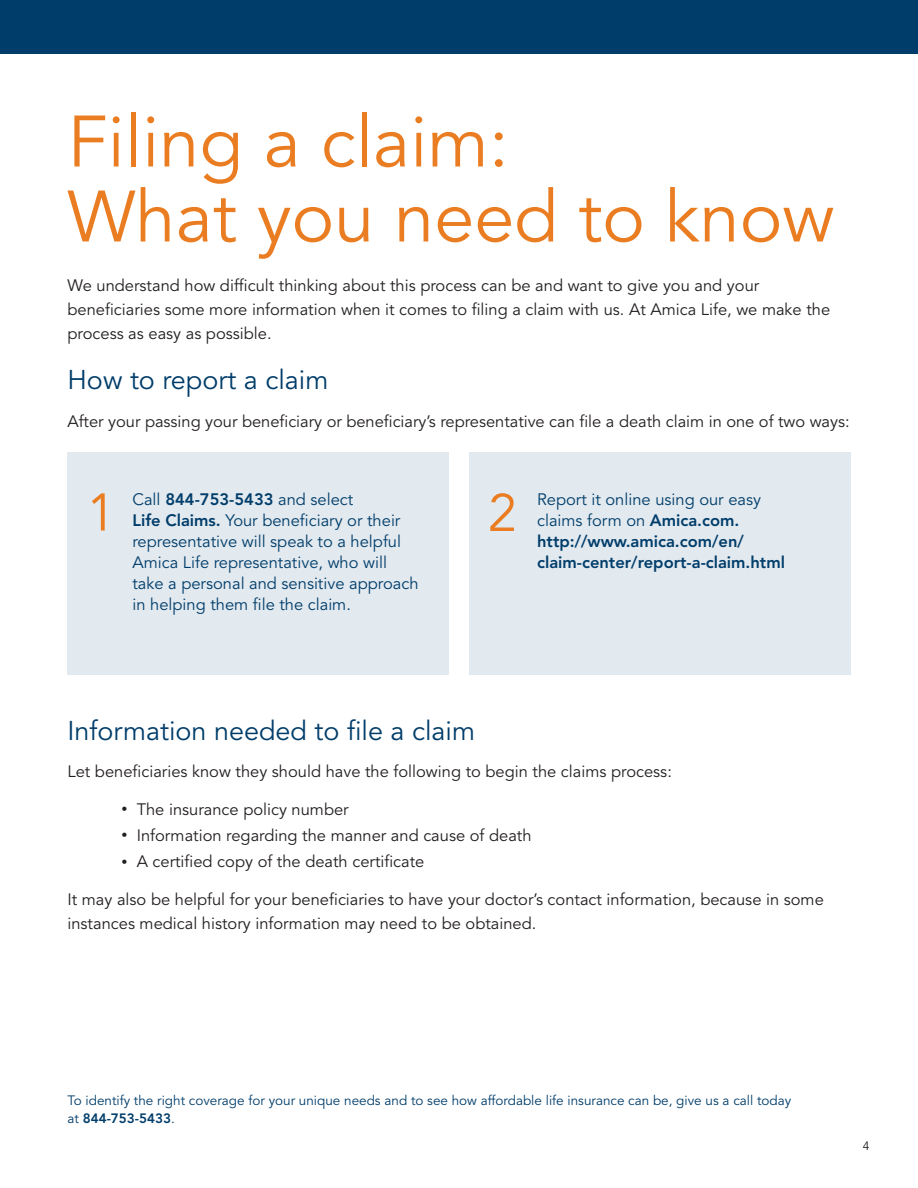
<style>
.page{position:relative;width:918px;height:1188px;background:#fff}
.page>*{position:absolute;margin:0;border:0;box-sizing:border-box;transform-origin:0 0}
.t1{font:72px/75px "Avenir";color:#ea7d22}
.t2{font:52.5px "Avenir";color:#ea7d22}
.t3{font:27px "Avenir";color:#003d6a}
.t4{font:16.5px/24px "Avenir";color:#231f20}
.t5{font:16.5px/21px "Avenir";color:#003d6a}
.t6{font:800 16.5px/21px "Avenir";color:#003d6a}
.t7{font:13.5px/18px "Avenir";color:#003d6a}
.t8{font:12px "Avenir";color:#231f20}
.s1{font-weight:800}
.s2{font-weight:400}
.s3{font-size:12px}
</style>
<div class="page">
<div style="left:68px;top:453px;width:381px;height:222px;background:#e2e9ef"></div>
<div style="left:469px;top:453px;width:381px;height:222px;background:#e2e9ef"></div>
<div style="left:0;top:0;width:918px;height:54px;background:#003d6a"></div>
<p class="t1" style="left:68px;top:106px;width:768px">Filing a claim:<br>What you need to know</p>
<p class="t4" style="left:68px;top:274px;width:764px">We understand how difficult thinking about this process can be and want to give you and your beneficiaries some more information when it comes to filing a claim with us. At Amica Life, we make the process as easy as possible.</p>
<p class="t3" style="left:68px;top:364px;width:262px">How to report a claim</p>
<p class="t4" style="left:68px;top:409px;width:784px">After your passing your beneficiary or beneficiary’s representative can file a death claim in one of two ways:</p>
<p class="t5" style="left:132px;top:489px;width:288px">Call <span class="s1">844-753-5433</span> and select<br><span class="s1">Life Claims.</span> Your beneficiary or their representative will speak to a helpful Amica Life representative, who will take a personal and sensitive approach in helping them file the claim.</p>
<p class="t6" style="left:537px;top:489px;width:249px"><span class="s2">Report it online using our easy claims form on</span> Amica.com. http://www.amica.com/en/ claim-center/report-a-claim.html</p>
<p class="t2" style="left:86px;top:482px;width:31px">1</p>
<p class="t2" style="left:488px;top:483px;width:31px">2</p>
<p class="t3" style="left:68px;top:715px;width:409px">Information needed to file a claim</p>
<p class="t4" style="left:68px;top:760px;width:606px">Let beneficiaries know they should have the following to begin the claims process:</p>
<p class="t4" style="left:122px;top:798px;width:229px"><span class="s3">•</span> The insurance policy number</p>
<p class="t4" style="left:122px;top:824px;width:412px"><span class="s3">•</span> Information regarding the manner and cause of death</p>
<p class="t4" style="left:122px;top:850px;width:304px"><span class="s3">•</span> A certified copy of the death certificate</p>
<p class="t4" style="left:68px;top:887px;width:758px">It may also be helpful for your beneficiaries to have your doctor’s contact information, because in some instances medical history information may need to be obtained.</p>
<p class="t7" style="left:68px;top:1092px;width:725px">To identify the right coverage for your unique needs and to see how affordable life insurance can be, give us a call today at <span class="s1">844-753-5433</span>.</p>
<p class="t8" style="left:863px;top:1139px;width:8px">4</p>
</div>
